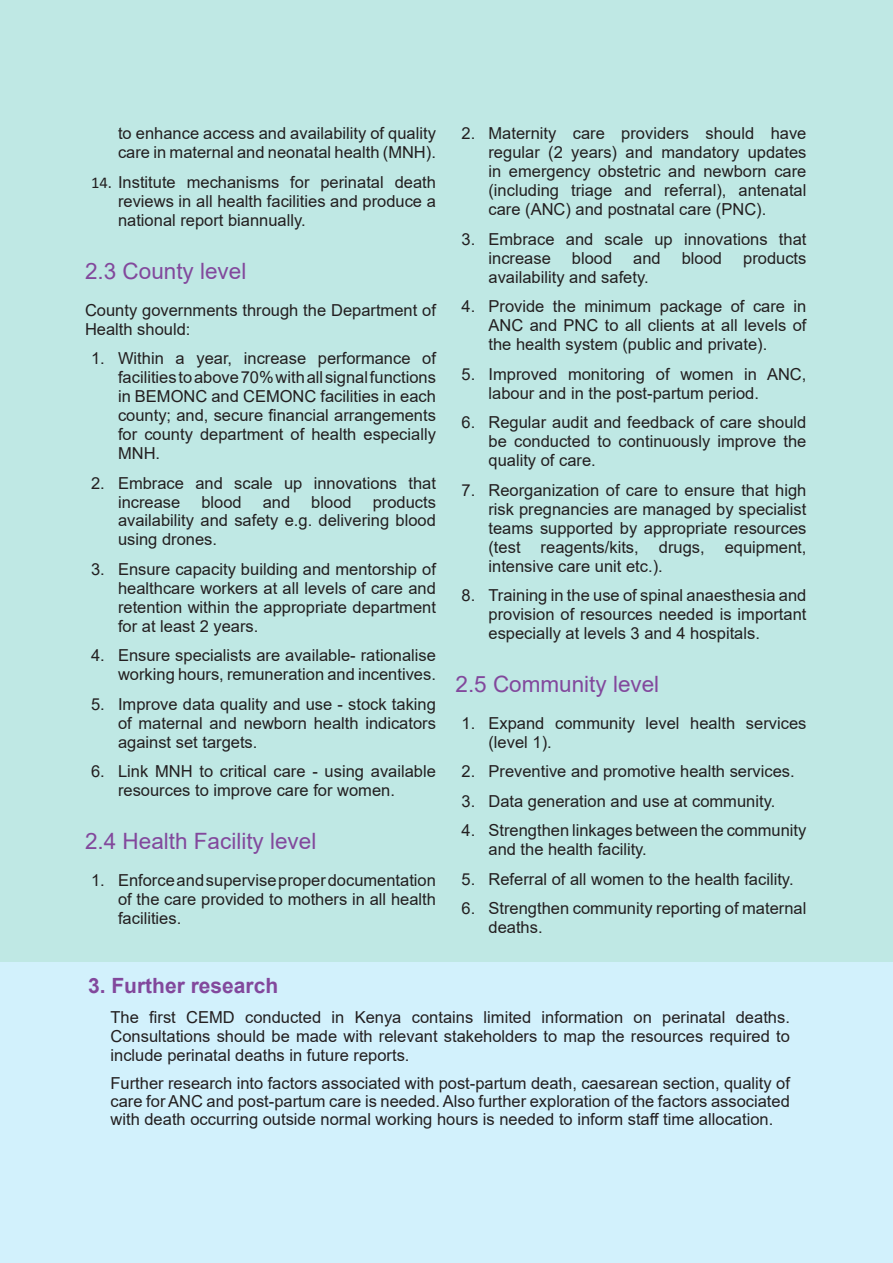
<style>
.page{position:relative;width:893px;height:1263px;background:#fff}
.page>*{position:absolute;margin:0;border:0;box-sizing:border-box;transform-origin:0 0}
.t1{font:22.5px "Arial";color:#82489c}
.List_Paragraph{font:700 21px "Arial";color:#82489c}
.List_Paragraph-2{font:16.5px/18.9px "Arial";color:#231f20;text-align:justify}
.s1{font-family:"Calibri"}
</style>
<div class="page">
<div style="left:0;top:962px;width:893px;height:301px;background:#d2f1fc"></div>
<div style="left:0;top:0;width:893px;height:962px;background:#bfe8e4"></div>
<p class="List_Paragraph-2" style="left:118px;top:124px;width:319px">to enhance access and availability of quality care in maternal and neonatal health (MNH).</p>
<p class="List_Paragraph-2" style="left:118px;top:172px;width:319px;text-indent:-27px"><span class="s1">14.</span> Institute mechanisms for perinatal death reviews in all health facilities and produce a national report biannually.</p>
<p class="t1" style="left:85px;top:255px;width:163px">2.3 County level</p>
<p class="List_Paragraph-2" style="left:85px;top:300px;width:352px">County governments through the Department of<br>Health should:</p>
<p class="List_Paragraph-2" style="left:118px;top:349px;width:319px;text-indent:-27px">1. Within a year, increase performance of facilities to above 70% with all signal functions in BEMONC and CEMONC facilities in each county; and, secure financial arrangements for county department of health especially MNH.</p>
<p class="List_Paragraph-2" style="left:118px;top:473px;width:319px;text-indent:-27px">2. Embrace and scale up innovations that increase</p>
<p class="List_Paragraph-2" style="left:118px;top:492px;width:319px;text-indent:255px">products availability and safety e.g. delivering blood using drones.</p>
<p class="List_Paragraph-2" style="left:118px;top:559px;width:319px;text-indent:-27px">3. Ensure capacity building and mentorship of healthcare workers at all levels of care and retention within the appropriate department for at least 2 years.</p>
<p class="List_Paragraph-2" style="left:91px;top:646px;width:346px;text-align:right">4. Ensure specialists are available- rationalise working hours, remuneration and incentives.</p>
<p class="List_Paragraph-2" style="left:118px;top:694px;width:319px;text-indent:-27px">5. Improve data quality and use - stock taking of maternal and newborn health indicators against set targets.</p>
<p class="List_Paragraph-2" style="left:118px;top:762px;width:319px;text-indent:-27px">6. Link MNH to critical care - using available resources to improve care for women.</p>
<p class="t1" style="left:85px;top:826px;width:233px">2.4 Health Facility level</p>
<p class="List_Paragraph-2" style="left:118px;top:871px;width:319px;text-indent:-27px">1. Enforce and supervise proper documentation of the care provided to mothers in all health facilities.</p>
<p class="List_Paragraph-2" style="left:201px;top:492px;width:42px">blood</p>
<p class="List_Paragraph-2" style="left:263px;top:492px;width:29px">and</p>
<p class="List_Paragraph-2" style="left:311px;top:492px;width:42px">blood</p>
<p class="List_Paragraph-2" style="left:488px;top:124px;width:319px;text-indent:-27px">2. Maternity care providers should have regular (2 years) and mandatory updates in emergency obstetric and newborn care (including triage and referral), antenatal care (ANC) and postnatal care (PNC).</p>
<p class="List_Paragraph-2" style="left:488px;top:229px;width:319px;text-indent:-27px">3. Embrace and scale up innovations that increase</p>
<p class="List_Paragraph-2" style="left:572px;top:248px;width:42px">blood</p>
<p class="List_Paragraph-2" style="left:633px;top:248px;width:29px">and</p>
<p class="List_Paragraph-2" style="left:682px;top:248px;width:42px">blood</p>
<p class="List_Paragraph-2" style="left:743px;top:248px;width:65px">products</p>
<p class="List_Paragraph-2" style="left:488px;top:267px;width:162px">availability and safety.</p>
<p class="List_Paragraph-2" style="left:488px;top:297px;width:319px;text-indent:-27px">4. Provide the minimum package of care in ANC and PNC to all clients at all levels of the health system (public and private).</p>
<p class="List_Paragraph-2" style="left:488px;top:364px;width:319px;text-indent:-27px">5. Improved monitoring of women in ANC, labour and in the post-partum period.</p>
<p class="List_Paragraph-2" style="left:488px;top:413px;width:319px;text-indent:-27px">6. Regular audit and feedback of care should be conducted to continuously improve the quality of care.</p>
<p class="List_Paragraph-2" style="left:488px;top:480px;width:319px;text-indent:-27px">7. Reorganization of care to ensure that high risk pregnancies are managed by specialist teams supported by appropriate resources (test reagents/kits, drugs, equipment, intensive care unit etc.).</p>
<p class="List_Paragraph-2" style="left:488px;top:585px;width:319px;text-indent:-27px">8. Training in the use of spinal anaesthesia and provision of resources needed is important especially at levels 3 and 4 hospitals.</p>
<p class="t1" style="left:455px;top:668px;width:205px">2.5 Community level</p>
<p class="List_Paragraph-2" style="left:488px;top:713px;width:319px;text-indent:-27px">1. Expand community level health services (level 1).</p>
<p class="List_Paragraph-2" style="left:461px;top:762px;width:335px">2. Preventive and promotive health services.</p>
<p class="List_Paragraph-2" style="left:461px;top:791px;width:315px">3. Data generation and use at community.</p>
<p class="List_Paragraph-2" style="left:488px;top:821px;width:319px;text-indent:-27px">4. Strengthen linkages between the community and the health facility.</p>
<p class="List_Paragraph-2" style="left:461px;top:869px;width:334px">5. Referral of all women to the health facility.</p>
<p class="List_Paragraph-2" style="left:488px;top:899px;width:319px;text-indent:-27px">6. Strengthen community reporting of maternal deaths.</p>
<p class="List_Paragraph" style="left:88px;top:971px;width:192px">3. Further research</p>
<p class="List_Paragraph-2" style="left:111px;top:1007px;width:681px">The first CEMD conducted in Kenya contains limited information on perinatal deaths.<br>Consultations should be made with relevant stakeholders to map the resources required to include perinatal deaths in future reports.</p>
<p class="List_Paragraph-2" style="left:111px;top:1074px;width:681px;line-height:17.9px">Further research into factors associated with post-partum death, caesarean section, quality of care for ANC and post-partum care is needed. Also further exploration of the factors associated with death occurring outside normal working hours is needed to inform staff time allocation.</p>
</div>
